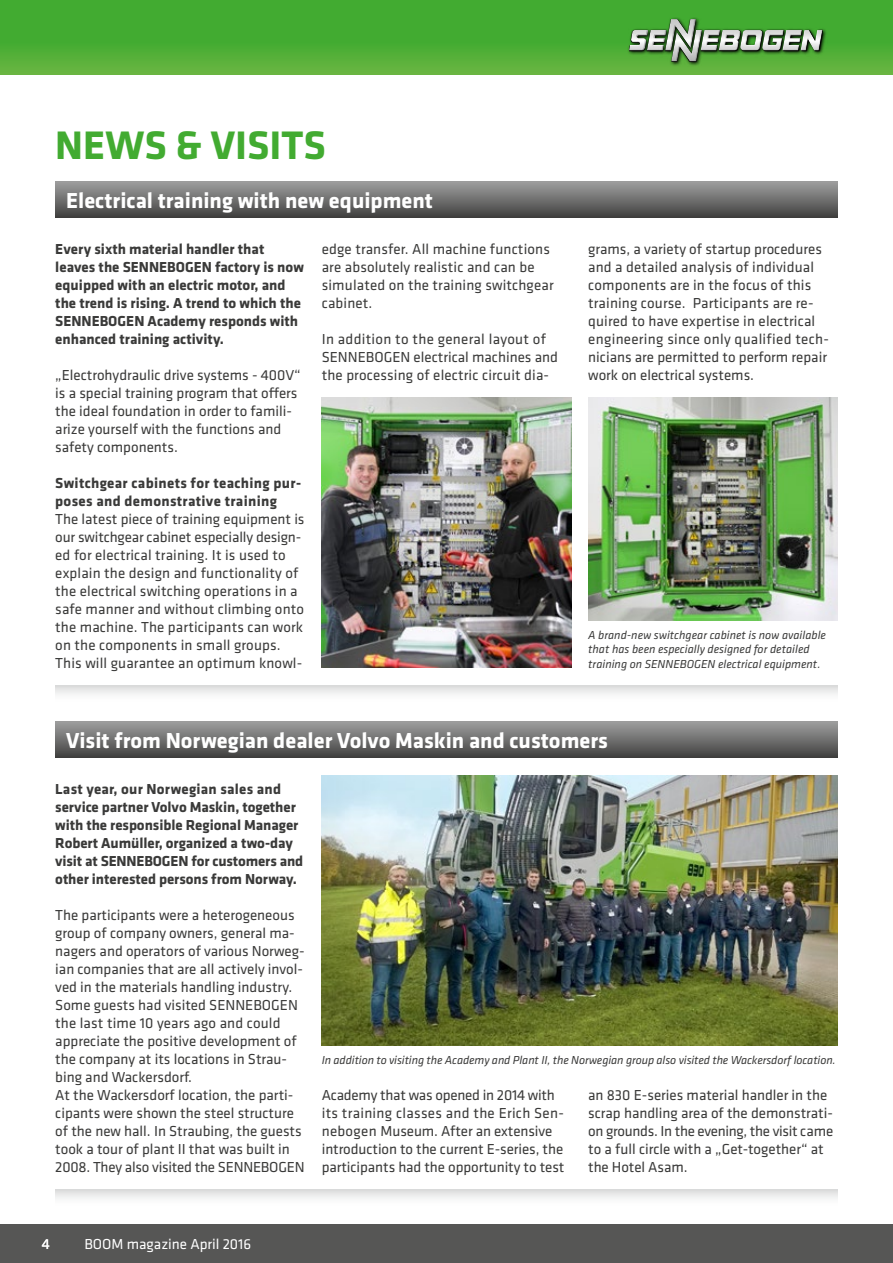
<style>
.page{position:relative;width:893px;height:1263px;background:#fff}
.page>*{position:absolute;margin:0;border:0;box-sizing:border-box;transform-origin:0 0}
.t1{font:700 41.25px "Klavika";color:#42ab31}
.t2{font:700 22.5px "Klavika";color:#fff}
.t3{font:15px/18px "Klavika";color:#3a3a39}
.t4{font:700 15px/18px "Klavika";color:#3a3a39}
.t5{font:700 15px/18px "Klavika";letter-spacing:.02em;color:#3a3a39}
.t6{font:15px "Klavika";color:#fff}
.t7{font:italic 12px/14.4px "Klavika";color:#3a3a39}
</style>
<div class="page">
<div style="left:0;top:1225px;width:893px;height:38px;background:#565655"></div>
<svg style="left:55px;top:1190px;width:783px;height:9px"></svg>
<div style="left:55px;top:182px;width:783px;height:36px;background:linear-gradient(to bottom,#9e9e9e,#424140)"></div>
<div style="left:0;top:0;width:893px;height:74px;background:linear-gradient(to bottom,#37a82c,#5db23d)"></div>
<svg style="left:627px;top:17px;width:200px;height:49px"></svg>
<div style="left:629px;top:19px;width:194px;height:43px;background:#000;opacity:.8"></div>
<div style="left:629px;top:19px;width:194px;height:42px;background:#000;opacity:.5"></div>
<div style="left:55px;top:722px;width:783px;height:36px;background:linear-gradient(to bottom,#9e9e9e,#424241)"></div>
<svg style="left:55px;top:686px;width:783px;height:8px"></svg>
<img style="left:322px;top:776px;width:516px;height:270px">
<img style="left:322px;top:398px;width:249px;height:270px">
<img style="left:588px;top:398px;width:250px;height:223px">
<h1 class="t1" style="left:55px;top:115px;width:272px">NEWS &amp; VISITS</h1>
<h2 class="t2" style="left:66px;top:184px;width:368px">Electrical training with new equipment</h2>
<p class="t4" style="left:55px;top:239px;width:250px">Every sixth material handler that leaves the SENNEBOGEN factory is now equipped with an electric motor, and the trend is rising. A trend to which the SENNEBOGEN Academy responds with enhanced training activity.</p>
<p class="t3" style="left:55px;top:365px;width:247px">„Electrohydraulic drive systems - 400V“ is a special training program that offers the ideal foundation in order to famili&shy;arize yourself with the functions and safety components.</p>
<p class="t5" style="left:55px;top:473px;width:247px">Switchgear cabinets for teaching pur&shy;poses and demonstrative training</p>
<p class="t3" style="left:55px;top:509px;width:251px">The latest piece of training equipment is our switchgear cabinet especially design&shy;ed for electrical training. It is used to explain the design and functionality of the electrical switching operations in a safe manner and without climbing onto the machine. The participants can work on the components in small groups.<br>This will guarantee an optimum knowl-</p>
<p class="t3" style="left:322px;top:239px;width:233px">edge transfer. All machine functions are absolutely realistic and can be simulated on the training switchgear cabinet.</p>
<p class="t3" style="left:322px;top:329px;width:238px">In addition to the general layout of<br>SENNEBOGEN electrical machines and the processing of electric circuit dia-</p>
<p class="t3" style="left:588px;top:239px;width:242px">grams, a variety of startup procedures and a detailed analysis of individual components are in the focus of this training course. Participants are re&shy;quired to have expertise in electrical engineering since only qualified tech&shy;nicians are permitted to perform repair work on electrical systems.</p>
<p class="t7" style="left:588px;top:627px;width:239px">A brand-new switchgear cabinet is now available that has been especially designed for detailed training on SENNEBOGEN electrical equipment.</p>
<h2 class="t2" style="left:66px;top:724px;width:543px">Visit from Norwegian dealer Volvo Maskin and customers</h2>
<p class="t4" style="left:55px;top:779px;width:249px">Last year, our Norwegian sales and service partner Volvo Maskin, together with the responsible Regional Manager Robert Aumüller, organized a two-day visit at SENNEBOGEN for customers and other interested persons from Norway.</p>
<p class="t3" style="left:55px;top:905px;width:251px">The participants were a heterogeneous group of company owners, general ma&shy;nagers and operators of various Norweg&shy;ian companies that are all actively invol&shy;ved in the materials handling industry.<br>Some guests had visited SENNEBOGEN the last time 10 years ago and could appreciate the positive development of the company at its locations in Strau&shy;bing and Wackersdorf.<br>At the Wackersdorf location, the parti&shy;cipants were shown the steel structure of the new hall. In Straubing, the guests took a tour of plant II that was built in 2008. They also visited the SENNEBOGEN</p>
<p class="t7" style="left:322px;top:1052px;width:515px">In addition to visiting the Academy and Plant II, the Norwegian group also visited the Wackersdorf location.</p>
<p class="t3" style="left:322px;top:1085px;width:244px">Academy that was opened in 2014 with its training classes and the Erich Sen&shy;nebogen Museum. After an extensive introduction to the current E-series, the participants had the opportunity to test</p>
<p class="t3" style="left:588px;top:1085px;width:246px">an 830 E-series material handler in the scrap handling area of the demonstrati&shy;on grounds. In the evening, the visit came to a full circle with a „Get-together“ at the Hotel Asam.</p>
<p class="t6" style="left:42px;top:1234px;width:10px">4</p>
<p class="t6" style="left:84px;top:1234px;width:168px">BOOM magazine April 2016</p>
</div>
